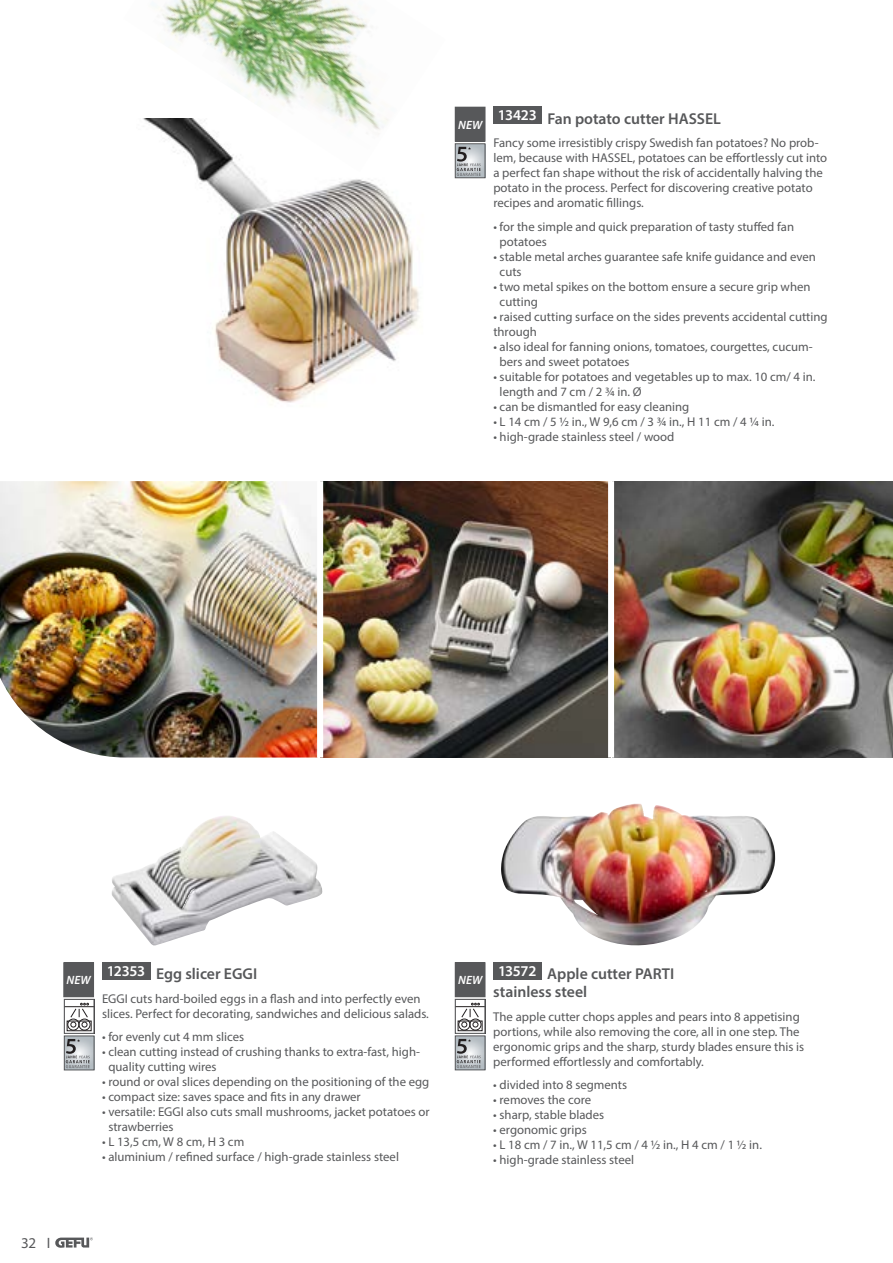
<style>
.page{position:relative;width:893px;height:1263px;background:#fff}
.page>*{position:absolute;margin:0;border:0;box-sizing:border-box;transform-origin:0 0}
.t1{font:600 15.75px/18px "Myriad Pro";color:#57585a}
.t2{font:15px "Myriad Pro";color:#57585a}
.t3{font:12.75px/15px "Myriad Pro";color:#57585a}
.t4{font:italic 600 12px "Myriad Pro";letter-spacing:.015em;color:#fff}
</style>
<div class="page">
<svg style="left:457px;top:1039px;width:24px;height:29px"></svg>
<div style="left:455px;top:1035px;width:30px;height:35px;border:1px solid #57585a"></div>
<svg style="left:457px;top:1002px;width:26px;height:29px"></svg>
<div style="left:455px;top:999px;width:30px;height:34px;border:1px solid #57585a"></div>
<img style="left:501px;top:804px;width:275px;height:142px">
<div style="left:455px;top:963px;width:30px;height:34px;background:#57585a"></div>
<div style="left:455px;top:962px;width:30px;height:35px;border:1px solid #57585a"></div>
<div style="left:64px;top:963px;width:30px;height:34px;background:#57585a"></div>
<div style="left:64px;top:962px;width:30px;height:35px;border:1px solid #57585a"></div>
<svg style="left:66px;top:1002px;width:26px;height:29px"></svg>
<div style="left:64px;top:999px;width:30px;height:34px;border:1px solid #57585a"></div>
<svg style="left:66px;top:1039px;width:24px;height:29px"></svg>
<div style="left:64px;top:1036px;width:30px;height:34px;border:1px solid #57585a"></div>
<img style="left:111px;top:816px;width:212px;height:129px">
<img style="left:457px;top:145px;width:26px;height:31px">
<svg style="left:457px;top:147px;width:24px;height:29px"></svg>
<div style="left:455px;top:143px;width:30px;height:35px;border:1px solid #57585a"></div>
<img style="left:197px;top:172px;width:222px;height:231px">
<div style="left:455px;top:107px;width:30px;height:34px;background:#57585a"></div>
<img style="left:614px;top:481px;width:279px;height:276px">
<img style="left:323px;top:481px;width:285px;height:276px">
<img style="left:0;top:481px;width:317px;height:276px">
<img style="left:143px;top:0;width:245px;height:172px">
<div style="left:493px;top:962px;width:48px;height:17px;background:#57585a"></div>
<div style="left:102px;top:962px;width:48px;height:17px;background:#57585a"></div>
<div style="left:493px;top:107px;width:48px;height:17px;background:#57585a"></div>
<svg style="left:55px;top:1237px;width:38px;height:11px"></svg>
<p class="t4" style="left:458px;top:117px;width:26px">NEW</p>
<p class="t1" style="left:498px;top:109px;width:224px"><sup>13423</sup> Fan potato cutter HASSEL</p>
<p class="t3" style="left:493px;top:135px;width:335px">Fancy some irresistibly crispy Swedish fan potatoes? No prob&shy;lem, because with HASSEL, potatoes can be effortlessly cut into a perfect fan shape without the risk of accidentally halving the potato in the process. Perfect for discovering creative potato recipes and aromatic fillings.</p>
<p class="t3" style="left:500px;top:219px;width:296px;text-indent:-6px">• for the simple and quick preparation of tasty stuffed fan potatoes</p>
<p class="t3" style="left:500px;top:249px;width:318px;text-indent:-6px">• stable metal arches guarantee safe knife guidance and even cuts</p>
<p class="t3" style="left:500px;top:279px;width:312px;text-indent:-6px">• two metal spikes on the bottom ensure a secure grip when cutting</p>
<p class="t3" style="left:493px;top:309px;width:336px">• raised cutting surface on the sides prevents accidental cutting through</p>
<p class="t3" style="left:500px;top:339px;width:314px;text-indent:-6px">• also ideal for fanning onions, tomatoes, courgettes, cucum&shy;bers and sweet potatoes</p>
<p class="t3" style="left:500px;top:369px;width:317px;text-indent:-6px">• suitable for potatoes and vegetables up to max. 10 cm/ 4 in. length and 7 cm / 2 ¾ in. Ø</p>
<p class="t3" style="left:493px;top:399px;width:198px">• can be dismantled for easy cleaning</p>
<p class="t3" style="left:493px;top:414px;width:283px">• L 14 cm / 5 ½ in., W 9,6 cm / 3 ¾ in., H 11 cm / 4 ¼ in.</p>
<p class="t3" style="left:493px;top:429px;width:183px">• high-grade stainless steel / wood</p>
<p class="t1" style="left:107px;top:965px;width:152px"><sup>12353</sup> Egg slicer EGGI</p>
<p class="t3" style="left:102px;top:991px;width:328px">EGGI cuts hard-boiled eggs in a flash and into perfectly even slices. Perfect for decorating, sandwiches and delicious salads.</p>
<p class="t3" style="left:102px;top:1029px;width:144px">• for evenly cut 4 mm slices</p>
<p class="t3" style="left:108px;top:1044px;width:313px;text-indent:-6px">• clean cutting instead of crushing thanks to extra-fast, high&shy;quality cutting wires</p>
<p class="t3" style="left:102px;top:1074px;width:329px">• round or oval slices depending on the positioning of the egg</p>
<p class="t3" style="left:102px;top:1089px;width:260px">• compact size: saves space and fits in any drawer</p>
<p class="t3" style="left:108px;top:1104px;width:323px;text-indent:-6px">• versatile: EGGI also cuts small mushrooms, jacket potatoes or strawberries</p>
<p class="t3" style="left:102px;top:1134px;width:144px">• L 13,5 cm, W 8 cm, H 3 cm</p>
<p class="t3" style="left:102px;top:1149px;width:298px">• aluminium / refined surface / high-grade stainless steel</p>
<p class="t4" style="left:67px;top:972px;width:26px">NEW</p>
<p class="t4" style="left:458px;top:972px;width:26px">NEW</p>
<p class="t1" style="left:493px;top:965px;width:182px;text-indent:5px"><sup>13572</sup> Apple cutter PARTI stainless steel</p>
<p class="t3" style="left:493px;top:1009px;width:312px">The apple cutter chops apples and pears into 8 appetising portions, while also removing the core, all in one step. The ergonomic grips and the sharp, sturdy blades ensure this is performed effortlessly and comfortably.</p>
<p class="t3" style="left:493px;top:1077px;width:135px">• divided into 8 segments</p>
<p class="t3" style="left:493px;top:1092px;width:99px">• removes the core</p>
<p class="t3" style="left:493px;top:1107px;width:112px">• sharp, stable blades</p>
<p class="t3" style="left:493px;top:1122px;width:95px">• ergonomic grips</p>
<p class="t3" style="left:493px;top:1137px;width:270px">• L 18 cm / 7 in., W 11,5 cm / 4 ½ in., H 4 cm / 1 ½ in.</p>
<p class="t3" style="left:493px;top:1152px;width:142px">• high-grade stainless steel</p>
<p class="t2" style="left:21px;top:1233px;width:31px">32 I</p>
</div>
